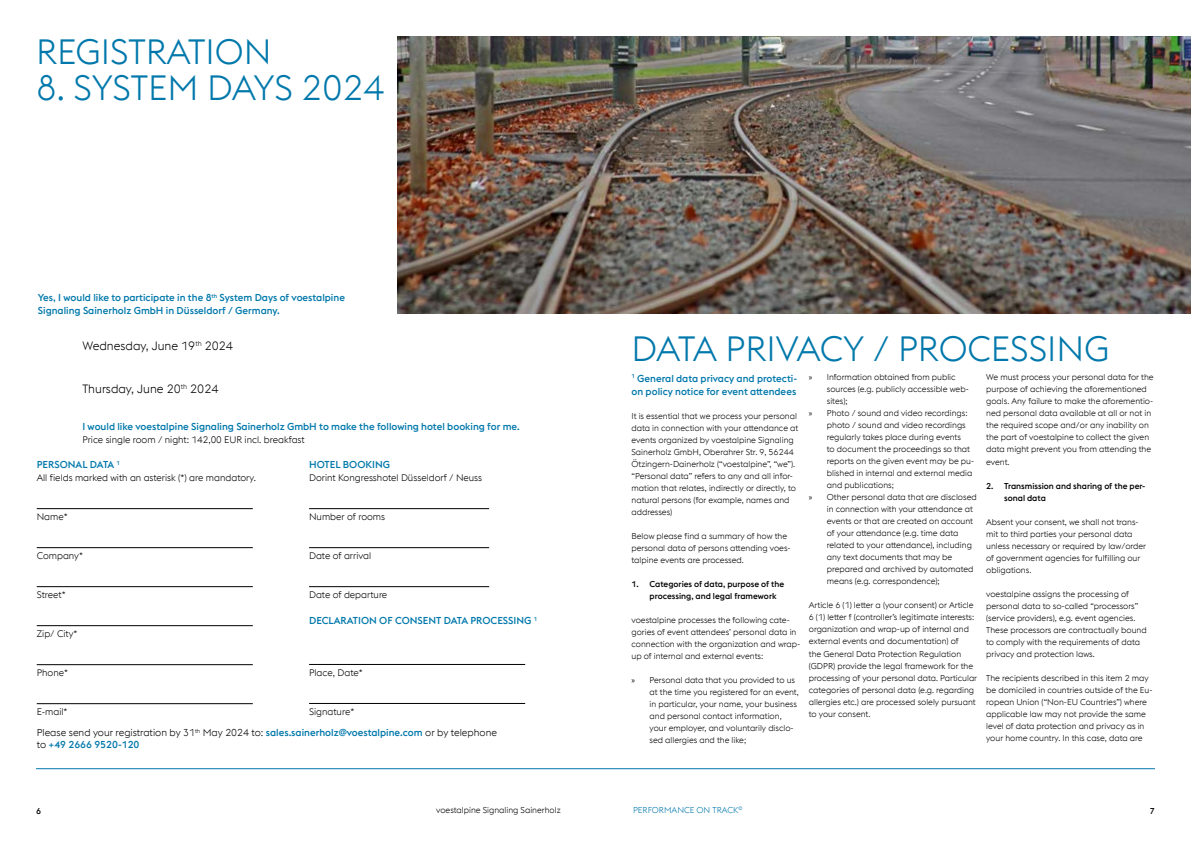
<style>
.page{position:relative;width:1191px;height:842px;background:#fff}
.page>*{position:absolute;margin:0;border:0;box-sizing:border-box;transform-origin:0 0}
.t1{font:300 35px "voestalpine";color:#0078ab}
.t2{font:300 12px "voestalpine";color:#000}
.t3{font:500 10px/13px "voestalpine";color:#0078ab}
.t4{font:300 10px/12px "voestalpine";color:#000}
.t5{font:300 9.5px "voestalpine";color:#000}
.t6{font:300 8.5px/12px "voestalpine";color:#000}
.t7{font:500 8.5px/12px "voestalpine";color:#000}
.t8{font:300 8.5px "voestalpine";color:#0078ab}
.t9{font:300 5px "voestalpine";color:#0078ab}
.s1{font-weight:500;color:#0078ab}
.s2{font-family:"Myriad Pro";font-weight:400}
</style>
<div class="page">
<hr style="left:37px;top:508px;width:216px;height:1px;background:#000">
<hr style="left:37px;top:547px;width:216px;height:1px;background:#000">
<hr style="left:37px;top:586px;width:216px;height:1px;background:#000">
<hr style="left:37px;top:625px;width:216px;height:1px;background:#000">
<hr style="left:37px;top:664px;width:216px;height:1px;background:#000">
<hr style="left:37px;top:703px;width:216px;height:1px;background:#000">
<hr style="left:309px;top:508px;width:180px;height:1px;background:#000">
<hr style="left:309px;top:547px;width:180px;height:1px;background:#000">
<hr style="left:309px;top:586px;width:180px;height:1px;background:#000">
<hr style="left:309px;top:664px;width:216px;height:1px;background:#000">
<hr style="left:309px;top:703px;width:216px;height:1px;background:#000">
<img style="left:398px;top:36px;width:793px;height:277px">
<hr style="left:36px;top:768px;width:1119px;height:1px;background:#0078ab">
<h1 class="t1" style="left:36px;top:32px;width:237px">REGISTRATION</h1>
<h1 class="t1" style="left:36px;top:68px;width:350px">8. SYSTEM DAYS 2024</h1>
<p class="t3" style="left:38px;top:291px;width:308px">Yes, I would like to participate in the 8<sup>th</sup> System Days of voestalpine<br>Signaling Sainerholz GmbH in Düsseldorf / Germany.</p>
<h2 class="t2" style="left:82px;top:339px;width:152px">Wednesday, June 19<sup>th</sup> 2024</h2>
<h2 class="t2" style="left:82px;top:382px;width:138px">Thursday, June 20<sup>th</sup> 2024</h2>
<p class="t3" style="left:82px;top:419px;width:439px">I would like voestalpine Signaling Sainerholz GmbH to make the following hotel booking for me.</p>
<p class="t5" style="left:82px;top:434px;width:224px">Price single room / night: 142,00 EUR incl. breakfast</p>
<p class="t3" style="left:37px;top:458px;width:85px">PERSONAL DATA <sup>1</sup></p>
<p class="t5" style="left:37px;top:472px;width:221px">All fields marked with an asterisk (*) are mandatory.</p>
<p class="t5" style="left:37px;top:511px;width:32px">Name*</p>
<p class="t5" style="left:37px;top:550px;width:48px">Company*</p>
<p class="t5" style="left:37px;top:589px;width:30px">Street*</p>
<p class="t5" style="left:37px;top:628px;width:42px">Zip/ City*</p>
<p class="t5" style="left:37px;top:667px;width:33px">Phone*</p>
<p class="t5" style="left:37px;top:706px;width:32px">E-mail*</p>
<p class="t3" style="left:309px;top:458px;width:82px">HOTEL BOOKING</p>
<p class="t5" style="left:309px;top:472px;width:175px">Dorint Kongresshotel Düsseldorf / Neuss</p>
<p class="t5" style="left:309px;top:511px;width:78px">Number of rooms</p>
<p class="t5" style="left:309px;top:550px;width:64px">Date of arrival</p>
<p class="t5" style="left:309px;top:589px;width:80px">Date of departure</p>
<p class="t3" style="left:309px;top:614px;width:230px">DECLARATION OF CONSENT DATA PROCESSING <sup>1</sup></p>
<p class="t5" style="left:309px;top:667px;width:55px">Place, Date*</p>
<p class="t5" style="left:309px;top:706px;width:47px">Signature*</p>
<p class="t4" style="left:37px;top:726px;width:462px">Please send your registration by 31<sup>th</sup> May 2024 to: <span class="s1">sales.sainerholz@voestalpine.com</span> or by telephone to <span class="s1">+49 2666 9520-120</span></p>
<h1 class="t1" style="left:631px;top:328px;width:479px">DATA PRIVACY / PROCESSING</h1>
<p class="t3" style="left:631px;top:371px;width:167px"><sup>1</sup> General data privacy and protecti&shy;on policy notice for event attendees</p>
<p class="t6" style="left:631px;top:410px;width:168px">It is essential that we process your personal data in connection with your attendance at events organized by voestalpine Signaling Sainerholz GmbH, Oberahrer Str. 9, 56244<br>Ötzingern-Dainerholz (“voestalpine”, “we”). “Personal data” refers to any and all infor&shy;mation that relates, indirectly or directly, to natural persons (for example, names and addresses)</p>
<p class="t6" style="left:631px;top:530px;width:161px">Below please find a summary of how the personal data of persons attending voes&shy;talpine events are processed.</p>
<p class="t7" style="left:649px;top:578px;width:136px;text-indent:-18px">1. Categories of data, purpose of the processing, and legal framework</p>
<p class="t6" style="left:631px;top:614px;width:170px">voestalpine processes the following cate&shy;gories of event attendees’ personal data in connection with the organization and wrap&shy;up of internal and external events:</p>
<p class="t6" style="left:649px;top:674px;width:151px;text-indent:-18px"><span class="s2">»</span> Personal data that you provided to us at the time you registered for an event, in particular, your name, your business and personal contact information, your employer, and voluntarily disclo&shy;sed allergies and the like;</p>
<p class="t6" style="left:809px;top:371px;width:148px"><span class="s2">»</span> Information obtained from public</p>
<p class="t6" style="left:827px;top:383px;width:143px">sources (e.g. publicly accessible web-</p>
<p class="t6" style="left:827px;top:395px;width:22px">sites);</p>
<p class="t6" style="left:809px;top:407px;width:160px"><span class="s2">»</span> Photo / sound and video recordings:</p>
<p class="t6" style="left:827px;top:419px;width:140px">photo / sound and video recordings</p>
<p class="t6" style="left:827px;top:431px;width:136px">regularly takes place during events</p>
<p class="t6" style="left:827px;top:443px;width:145px">to document the proceedings so that</p>
<p class="t6" style="left:827px;top:455px;width:149px">reports on the given event may be pu-</p>
<p class="t6" style="left:827px;top:467px;width:147px">blished in internal and external media</p>
<p class="t6" style="left:827px;top:479px;width:69px">and publications;</p>
<p class="t6" style="left:809px;top:491px;width:169px"><span class="s2">»</span> Other personal data that are disclosed</p>
<p class="t6" style="left:827px;top:503px;width:148px">in connection with your attendance at</p>
<p class="t6" style="left:827px;top:515px;width:148px">events or that are created on account</p>
<p class="t6" style="left:827px;top:527px;width:133px">of your attendance (e.g. time data</p>
<p class="t6" style="left:827px;top:539px;width:147px">related to your attendance), including</p>
<p class="t6" style="left:827px;top:551px;width:127px">any text documents that may be</p>
<p class="t6" style="left:827px;top:563px;width:148px">prepared and archived by automated</p>
<p class="t6" style="left:827px;top:575px;width:114px">means (e.g. correspondence);</p>
<p class="t6" style="left:809px;top:599px;width:170px">Article 6 (1) letter a (your consent) or Article 6 (1) letter f (controller’s legitimate interests: organization and wrap-up of internal and external events and documentation) of<br>the General Data Protection Regulation (GDPR) provide the legal framework for the processing of your personal data. Particular categories of personal data (e.g. regarding allergies etc.) are processed solely pursuant to your consent.</p>
<p class="t6" style="left:986px;top:371px;width:169px">We must process your personal data for the purpose of achieving the aforementioned goals. Any failure to make the aforementio&shy;ned personal data available at all or not in the required scope and/or any inability on the part of voestalpine to collect the given data might prevent you from attending the event.</p>
<p class="t7" style="left:1004px;top:479px;width:143px;text-indent:-18px">2. Transmission and sharing of the per&shy;sonal data</p>
<p class="t6" style="left:986px;top:515px;width:161px">Absent your consent, we shall not trans&shy;mit to third parties your personal data unless necessary or required by law/order of government agencies for fulfilling our obligations.</p>
<p class="t6" style="left:986px;top:587px;width:162px">voestalpine assigns the processing of personal data to so-called “processors” (service providers), e.g. event agencies.<br>These processors are contractually bound to comply with the requirements of data privacy and protection laws.</p>
<p class="t6" style="left:986px;top:672px;width:168px">The recipients described in this item 2 may be domiciled in countries outside of the Eu&shy;ropean Union (“Non-EU Countries”) where applicable law may not provide the same level of data protection and privacy as in your home country. In this case, data are</p>
<p class="t9" style="left:738px;top:805px;width:6px">©</p>
<p class="t7" style="left:36px;top:805px;width:7px">6</p>
<p class="t6" style="left:436px;top:804px;width:126px">voestalpine Signaling Sainerholz</p>
<p class="t8" style="left:633px;top:805px;width:107px">PERFORMANCE ON TRACK</p>
<p class="t7" style="left:1150px;top:805px;width:7px">7</p>
</div>
